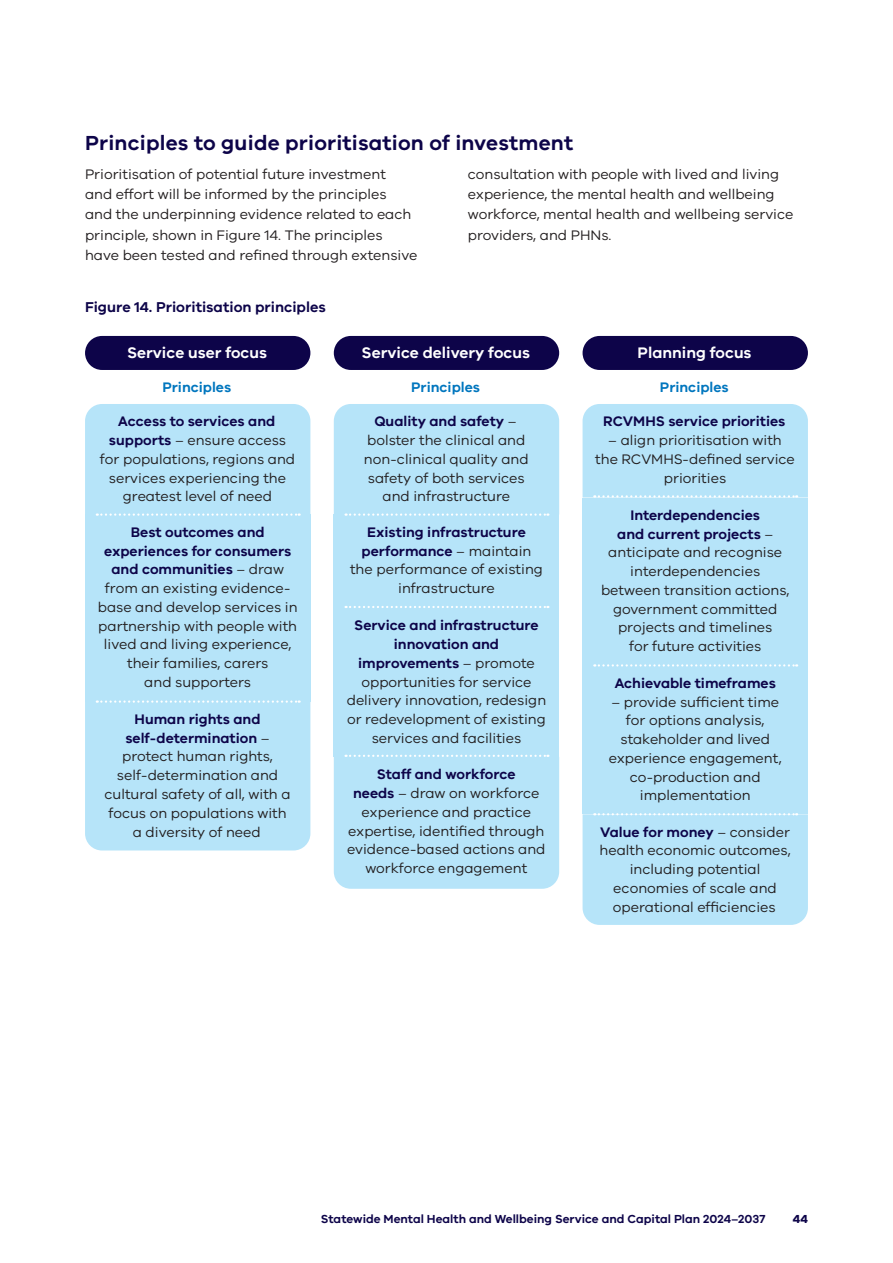
<style>
.page{position:relative;width:893px;height:1263px;background:#fff}
.page>*{position:absolute;margin:0;border:0;box-sizing:border-box;transform-origin:0 0}
.t1{font:600 21px "VIC";letter-spacing:.01em;color:#0d0449}
.t2{font:600 15.75px "VIC";color:#fff}
.t3{font:600 14.7px "VIC";color:#0d0449}
.t4{font:14.25px/18.8px "VIC";color:#231f20;text-align:center}
.t5{font:600 14.25px "VIC";color:#0d0449}
.t6{font:600 14.25px "VIC";color:#0076be}
.t7{font:600 12px "VIC";color:#0d0449}
.t8{font:700 12px "VIC";color:#0d0449}
.s1{font-weight:600;color:#0d0449}
</style>
<div class="page">
<div style="left:85px;top:336px;width:225px;height:34px;background:#0d0449;border-radius:17px"></div>
<div style="left:334px;top:336px;width:225px;height:34px;background:#0d0449;border-radius:17px"></div>
<div style="left:583px;top:336px;width:225px;height:34px;background:#0d0449;border-radius:17px"></div>
<div style="left:85px;top:514px;width:225px;height:188px;background:#b6e4f9"></div>
<div style="left:334px;top:514px;width:225px;height:94px;background:#b6e4f9"></div>
<div style="left:334px;top:608px;width:225px;height:149px;background:#b6e4f9"></div>
<div style="left:583px;top:497px;width:225px;height:168px;background:#b6e4f9"></div>
<div style="left:583px;top:665px;width:225px;height:149px;background:#b6e4f9"></div>
<div style="left:85px;top:404px;width:225px;height:112px;background:#b6e4f9"></div>
<div style="left:334px;top:404px;width:225px;height:112px;background:#b6e4f9"></div>
<svg style="left:346px;top:606px;width:202px;height:2px"></svg>
<div style="left:334px;top:755px;width:225px;height:134px;background:#b6e4f9"></div>
<div style="left:583px;top:404px;width:225px;height:93px;background:#b6e4f9"></div>
<svg style="left:594px;top:664px;width:203px;height:2px"></svg>
<div style="left:583px;top:813px;width:225px;height:112px;background:#b6e4f9"></div>
<div style="left:85px;top:700px;width:225px;height:150px;background:#b6e4f9"></div>
<h1 class="t1" style="left:85px;top:130px;width:490px">Principles to guide prioritisation of investment</h1>
<p class="t4" style="left:85px;top:164px;width:334px;line-height:20.2px;text-align:left">Prioritisation of potential future investment<br>and effort will be informed by the principles and the underpinning evidence related to each principle, shown in Figure 14. The principles have been tested and refined through extensive</p>
<p class="t4" style="left:468px;top:164px;width:327px;line-height:20.2px;text-align:left">consultation with people with lived and living experience, the mental health and wellbeing workforce, mental health and wellbeing service providers, and PHNs.</p>
<p class="t3" style="left:85px;top:298px;width:242px">Figure 14. Prioritisation principles</p>
<p class="t2" style="left:127px;top:343px;width:141px">Service user focus</p>
<p class="t2" style="left:362px;top:343px;width:170px">Service delivery focus</p>
<p class="t2" style="left:638px;top:343px;width:115px">Planning focus</p>
<p class="t6" style="left:162px;top:378px;width:70px">Principles</p>
<p class="t6" style="left:411px;top:378px;width:70px">Principles</p>
<p class="t6" style="left:660px;top:378px;width:70px">Principles</p>
<p class="t4" style="left:100px;top:412px;width:197px"><span class="s1">Access to services and supports</span> – ensure access for populations, regions and services experiencing the greatest level of need</p>
<p class="t4" style="left:364px;top:412px;width:166px"><span class="s1">Quality and safety</span> – bolster the clinical and non-clinical quality and safety of both services and infrastructure</p>
<p class="t5" style="left:603px;top:413px;width:184px">RCVMHS service priorities</p>
<p class="t4" style="left:595px;top:430px;width:201px">– align prioritisation with the RCVMHS-defined service priorities</p>
<p class="t4" style="left:98px;top:522px;width:201px"><span class="s1">Best outcomes and experiences for consumers and communities</span> – draw from an existing evidence&shy;base and develop services in partnership with people with lived and living experience, their families, carers<br>and supporters</p>
<p class="t4" style="left:350px;top:522px;width:194px"><span class="s1">Existing infrastructure performance</span> – maintain the performance of existing infrastructure</p>
<p class="t4" style="left:347px;top:616px;width:201px"><span class="s1">Service and infrastructure innovation and improvements</span> – promote opportunities for service delivery innovation, redesign or redevelopment of existing services and facilities</p>
<p class="t4" style="left:104px;top:709px;width:188px"><span class="s1">Human rights and self‑determination</span> – protect human rights, self-determination and cultural safety of all, with a focus on populations with a diversity of need</p>
<p class="t4" style="left:347px;top:765px;width:200px"><span class="s1">Staff and workforce<br>needs</span> – draw on workforce experience and practice expertise, identified through evidence-based actions and workforce engagement</p>
<p class="t4" style="left:601px;top:505px;width:190px"><span class="s1">Interdependencies<br>and current projects</span> – anticipate and recognise interdependencies between transition actions, government committed projects and timelines<br>for future activities</p>
<p class="t5" style="left:615px;top:674px;width:163px">Achievable timeframes</p>
<p class="t4" style="left:609px;top:692px;width:175px">– provide sufficient time for options analysis, stakeholder and lived experience engagement, co-production and implementation</p>
<p class="t4" style="left:599px;top:822px;width:193px"><span class="s1">Value for money</span> – consider health economic outcomes, including potential economies of scale and operational efficiencies</p>
<p class="t7" style="left:321px;top:1211px;width:446px">Statewide Mental Health and Wellbeing Service and Capital Plan 2024–2037</p>
<p class="t8" style="left:793px;top:1211px;width:17px">44</p>
</div>
